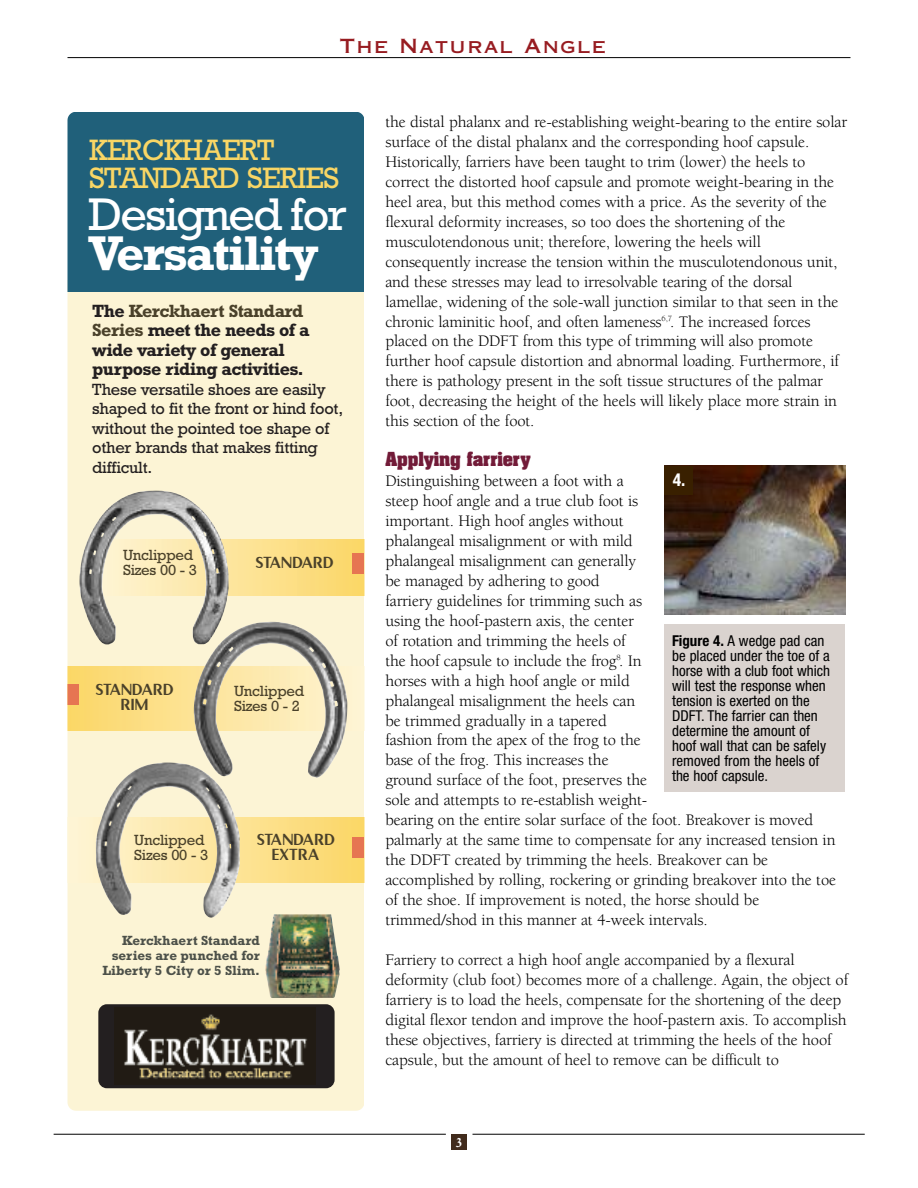
<style>
.page{position:relative;width:918px;height:1188px;background:#fff}
.page>*{position:absolute;margin:0;border:0;box-sizing:border-box;transform-origin:0 0}
.t1{font:700 49.5px "Rockwell";letter-spacing:-.04em;color:#fff}
.t2{font:46.5px "Rockwell";letter-spacing:-.04em;color:#fff}
.t3{font:30px/28.3px "Rockwell";letter-spacing:-.03em;color:#f9d665}
.t4{font:19.5px "Copperplate Thirty One AB";letter-spacing:.08em;color:#971c21}
.t5{font:700 18px/19.5px "Rockwell";letter-spacing:-.03em;color:#231f20}
.t6{font:17.85px/15px "Rubino Sans ICG Fill";color:#4a412a;text-align:center}
.t7{font:700 condensed 17.7px "Helvetica Neue";color:#fff}
.t8{font:16.5px/20px "Berkeley";letter-spacing:-.01em;color:#000}
.t9{font:16.5px/19.5px "Rockwell";letter-spacing:-.015em;color:#231f20}
.t10{font:700 16.5px "Aachen";letter-spacing:-.015em;color:#721b38}
.t11{font:condensed 15px/15px "Helvetica Neue";color:#000}
.t12{font:15px/15px "Rockwell";letter-spacing:-.015em;color:#4a412a}
.t13{font:700 13.5px/15px "Rockwell";color:#4c5049;text-align:right}
.t14{font:700 13.5px "Stempel Garamond";color:#fff}
.s1{color:#4a412a}
.s2{font-weight:700}
</style>
<div class="page">
<div style="left:68px;top:292px;width:296px;height:819px;background:#fcf4d5"></div>
<div style="left:68px;top:112px;width:296px;height:180px;background:#20607a"></div>
<div style="left:98px;top:1004px;width:237px;height:84px;background:#231f20;border-radius:9px"></div>
<img style="left:114px;top:1008px;width:201px;height:76px">
<img style="left:228px;top:539px;width:136px;height:56px">
<img style="left:68px;top:667px;width:296px;height:63px">
<img style="left:68px;top:817px;width:296px;height:65px">
<img style="left:194px;top:621px;width:153px;height:157px">
<img style="left:80px;top:491px;width:148px;height:153px">
<img style="left:96px;top:763px;width:144px;height:155px">
<div style="left:352px;top:553px;width:12px;height:21px;background:#e67552"></div>
<div style="left:68px;top:684px;width:12px;height:21px;background:#e67552"></div>
<div style="left:352px;top:837px;width:12px;height:21px;background:#e67552"></div>
<img style="left:265px;top:914px;width:75px;height:84px">
<hr style="left:472px;top:1134px;width:393px;height:1px;background:#000">
<hr style="left:54px;top:1134px;width:392px;height:1px;background:#000">
<div style="left:451px;top:1134px;width:16px;height:16px;background:#412b1c"></div>
<hr style="left:68px;top:57px;width:782px;height:1px;background:#000">
<img style="left:665px;top:466px;width:180px;height:148px">
<div style="left:665px;top:624px;width:180px;height:168px;background:#dad3cf"></div>
<div style="left:665px;top:466px;width:28px;height:28px;background:#392000"></div>
<p class="t4" style="left:340px;top:39px;width:268px">The Natural Angle</p>
<h3 class="t3" style="left:89px;top:135px;width:252px">KERCKHAERT<br>STANDARD SERIES</h3>
<h2 class="t2" style="left:88px;top:187px;width:260px">Designed for</h2>
<h1 class="t1" style="left:88px;top:224px;width:232px">Versatility</h1>
<p class="t5" style="left:92px;top:301px;width:219px">The <span class="s1">Kerckhaert Standard<br>Series</span> meet the needs of a wide variety of general purpose riding activities.</p>
<p class="t9" style="left:92px;top:379px;width:252px">These versatile shoes are easily shaped to fit the front or hind foot, without the pointed toe shape of other brands that makes fitting difficult.</p>
<p class="t12" style="left:123px;top:547px;width:75px">Unclipped<br>Sizes 00 - 3</p>
<p class="t6" style="left:256px;top:555px;width:80px">STANDARD</p>
<p class="t6" style="left:95px;top:681px;width:80px">STANDARD<br>RIM</p>
<p class="t12" style="left:234px;top:683px;width:72px">Unclipped<br>Sizes 0 - 2</p>
<p class="t12" style="left:134px;top:832px;width:75px">Unclipped<br>Sizes 00 - 3</p>
<p class="t6" style="left:257px;top:831px;width:80px">STANDARD<br>EXTRA</p>
<p class="t13" style="left:103px;top:932px;width:159px">Kerckhaert Standard series are punched for<br>Liberty 5 City or 5 Slim.</p>
<p class="t8" style="left:385px;top:113px;width:463px">the distal phalanx and re-establishing weight-bearing to the entire solar surface of the distal phalanx and the corresponding hoof capsule.<br>Historically, farriers have been taught to trim (lower) the heels to correct the distorted hoof capsule and promote weight-bearing in the heel area, but this method comes with a price. As the severity of the flexural deformity increases, so too does the shortening of the musculotendonous unit; therefore, lowering the heels will consequently increase the tension within the musculotendonous unit, and these stresses may lead to irresolvable tearing of the dorsal lamellae, widening of the sole-wall junction similar to that seen in the chronic laminitic hoof, and often lameness<sup>6,7</sup>. The increased forces placed on the DDFT from this type of trimming will also promote further hoof capsule distortion and abnormal loading. Furthermore, if there is pathology present in the soft tissue structures of the palmar foot, decreasing the height of the heels will likely place more strain in this section of the foot.</p>
<p class="t10" style="left:385px;top:451px;width:147px">Applying farriery</p>
<p class="t8" style="left:385px;top:472px;width:452px">Distinguishing between a foot with a<br>steep hoof angle and a true club foot is<br>important. High hoof angles without<br>phalangeal misalignment or with mild<br>phalangeal misalignment can generally<br>be managed by adhering to good<br>farriery guidelines for trimming such as<br>using the hoof-pastern axis, the center<br>of rotation and trimming the heels of<br>the hoof capsule to include the frog<sup>8</sup>. In<br>horses with a high hoof angle or mild<br>phalangeal misalignment the heels can<br>be trimmed gradually in a tapered<br>fashion from the apex of the frog to the<br>base of the frog. This increases the<br>ground surface of the foot, preserves the<br>sole and attempts to re-establish weight-<br>bearing on the entire solar surface of the foot. Breakover is moved palmarly at the same time to compensate for any increased tension in the DDFT created by trimming the heels. Breakover can be accomplished by rolling, rockering or grinding breakover into the toe of the shoe. If improvement is noted, the horse should be trimmed/shod in this manner at 4-week intervals.</p>
<p class="t8" style="left:385px;top:951px;width:464px">Farriery to correct a high hoof angle accompanied by a flexural deformity (club foot) becomes more of a challenge. Again, the object of farriery is to load the heels, compensate for the shortening of the deep digital flexor tendon and improve the hoof-pastern axis. To accomplish these objectives, farriery is directed at trimming the heels of the hoof capsule, but the amount of heel to remove can be difficult to</p>
<p class="t7" style="left:673px;top:465px;width:14px">4.</p>
<p class="t11" style="left:672px;top:634px;width:160px"><span class="s2">Figure 4.</span> A wedge pad can be placed under the toe of a horse with a club foot which will test the response when tension is exerted on the<br>DDFT. The farrier can then determine the amount of hoof wall that can be safely removed from the heels of the hoof capsule.</p>
<p class="t14" style="left:456px;top:1136px;width:8px">3</p>
</div>
